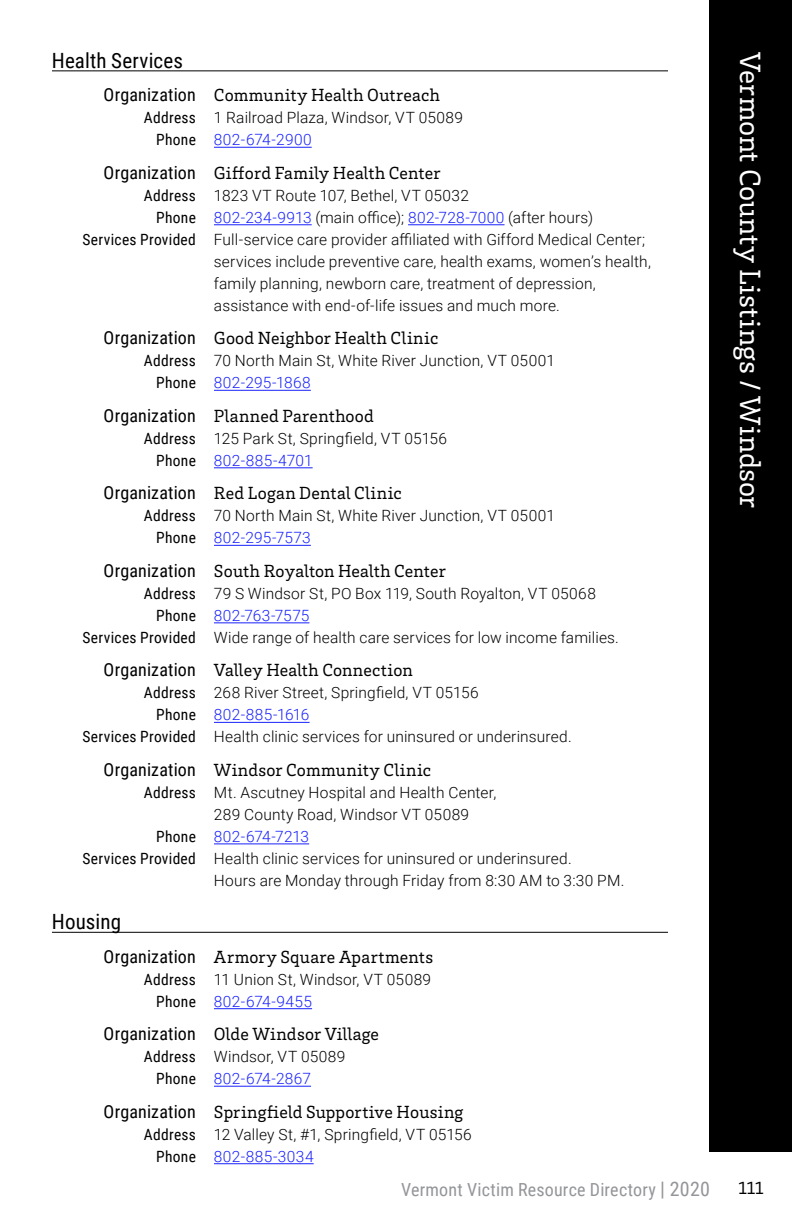
<style>
.page{position:relative;width:792px;height:1224px;background:#fff}
.page>*{position:absolute;margin:0;border:0;box-sizing:border-box;transform-origin:0 0}
.t1{font:30px "Brix Slab";color:#fff}
.t2{font:21px "Roboto Condensed";letter-spacing:.005em;color:#000}
.p-organization{font:18px "Brix Slab";letter-spacing:.01em;color:#000}
.t3{font:18px "Roboto Condensed";letter-spacing:.015em;color:#939598}
.p-listing{font:300 15.6px/22px "Roboto";letter-spacing:.01em;color:#000}
.p-listing-2{font:300 15.6px "Roboto";letter-spacing:.025em;color:#1922fb}
.p-listing-3{font:300 15.6px "Roboto";color:#1922fb}
.s1{font-family:"Roboto Condensed"}
.s2{font-family:"Roboto Condensed";font-weight:400}
.s3{font-family:"Roboto Condensed";font-weight:400;color:#000}
.s4{color:#1922fb}
.s5{font-size:20px}
</style>
<div class="page">
<div style="left:710px;top:0;width:82px;height:1152px;background:#000"></div>
<hr style="left:52px;top:71px;width:616px;height:1px;background:#000">
<hr style="left:214px;top:147px;width:98px;height:1px;background:#1922fb">
<hr style="left:214px;top:224px;width:98px;height:1px;background:#1922fb">
<hr style="left:408px;top:224px;width:97px;height:1px;background:#1922fb">
<hr style="left:214px;top:390px;width:97px;height:1px;background:#1922fb">
<hr style="left:214px;top:467px;width:99px;height:1px;background:#1922fb">
<hr style="left:214px;top:545px;width:97px;height:1px;background:#1922fb">
<hr style="left:214px;top:622px;width:95px;height:1px;background:#1922fb">
<hr style="left:214px;top:722px;width:96px;height:1px;background:#1922fb">
<hr style="left:214px;top:843px;width:95px;height:1px;background:#1922fb">
<hr style="left:52px;top:932px;width:616px;height:1px;background:#000">
<hr style="left:214px;top:1008px;width:98px;height:1px;background:#1922fb">
<hr style="left:214px;top:1086px;width:97px;height:1px;background:#1922fb">
<hr style="left:214px;top:1163px;width:100px;height:1px;background:#1922fb">
<h2 class="t2" style="left:52px;top:46px;width:132px">Health Services</h2>
<p class="p-organization" style="left:104px;top:84px;width:338px"><span class="s1">Organization</span> Community Health Outreach</p>
<p class="p-listing" style="left:144px;top:106px;width:321px"><span class="s2">Address</span> 1 Railroad Plaza, Windsor, VT 05089</p>
<p class="p-listing-2" style="left:156px;top:129px;width:157px"><span class="s3">Phone</span> 802-674-2900</p>
<p class="p-organization" style="left:104px;top:161px;width:339px"><span class="s1">Organization</span> Gifford Family Health Center</p>
<p class="p-listing" style="left:144px;top:184px;width:327px"><span class="s2">Address</span> 1823 VT Route 107, Bethel, VT 05032</p>
<p class="p-listing" style="left:156px;top:206px;width:438px"><span class="s2">Phone</span> <span class="s4">802-234-9913</span> (main office); <span class="s4">802-728-7000</span> (after hours)</p>
<p class="p-listing" style="left:214px;top:228px;width:439px;text-indent:-132px"><span class="s2">Services Provided</span> Full-service care provider affiliated with Gifford Medical Center; services include preventive care, health exams, women’s health, family planning, newborn care, treatment of depression, assistance with end-of-life issues and much more.</p>
<p class="p-organization" style="left:104px;top:327px;width:336px"><span class="s1">Organization</span> Good Neighbor Health Clinic</p>
<p class="p-listing" style="left:144px;top:349px;width:413px"><span class="s2">Address</span> 70 North Main St, White River Junction, VT 05001</p>
<p class="p-listing-2" style="left:156px;top:372px;width:156px"><span class="s3">Phone</span> 802-295-1868</p>
<p class="p-organization" style="left:104px;top:404px;width:272px"><span class="s1">Organization</span> Planned Parenthood</p>
<p class="p-listing" style="left:144px;top:427px;width:305px"><span class="s2">Address</span> 125 Park St, Springfield, VT 05156</p>
<p class="p-listing-2" style="left:156px;top:449px;width:158px"><span class="s3">Phone</span> 802-885-4701</p>
<p class="p-organization" style="left:104px;top:482px;width:300px"><span class="s1">Organization</span> Red Logan Dental Clinic</p>
<p class="p-listing" style="left:144px;top:504px;width:413px"><span class="s2">Address</span> 70 North Main St, White River Junction, VT 05001</p>
<p class="p-listing-2" style="left:156px;top:527px;width:156px"><span class="s3">Phone</span> 802-295-7573</p>
<p class="p-organization" style="left:104px;top:559px;width:344px"><span class="s1">Organization</span> South Royalton Health Center</p>
<p class="p-listing" style="left:144px;top:582px;width:453px"><span class="s2">Address</span> 79 S Windsor St, PO Box 119, South Royalton, VT 05068</p>
<p class="p-listing-2" style="left:156px;top:604px;width:155px"><span class="s3">Phone</span> 802-763-7575</p>
<p class="p-listing" style="left:82px;top:626px;width:538px"><span class="s2">Services Provided</span> Wide range of health care services for low income families.</p>
<p class="p-organization" style="left:104px;top:659px;width:311px"><span class="s1">Organization</span> Valley Health Connection</p>
<p class="p-listing" style="left:144px;top:681px;width:336px"><span class="s2">Address</span> 268 River Street, Springfield, VT 05156</p>
<p class="p-listing-2" style="left:156px;top:704px;width:155px"><span class="s3">Phone</span> 802-885-1616</p>
<p class="p-listing" style="left:82px;top:725px;width:491px"><span class="s2">Services Provided</span> Health clinic services for uninsured or underinsured.</p>
<p class="p-organization" style="left:104px;top:758px;width:329px"><span class="s1">Organization</span> Windsor Community Clinic</p>
<p class="p-listing" style="left:144px;top:781px;width:354px"><span class="s2">Address</span> Mt. Ascutney Hospital and Health Center,</p>
<p class="p-listing" style="left:214px;top:803px;width:257px">289 County Road, Windsor VT 05089</p>
<p class="p-listing-3" style="left:156px;top:825px;width:155px"><span class="s3">Phone</span> 802-674-7213</p>
<p class="p-listing" style="left:82px;top:847px;width:491px"><span class="s2">Services Provided</span> Health clinic services for uninsured or underinsured.</p>
<p class="p-listing" style="left:214px;top:869px;width:412px">Hours are Monday through Friday from 8:30 AM to 3:30 PM.</p>
<h2 class="t2" style="left:52px;top:907px;width:71px">Housing</h2>
<p class="p-organization" style="left:104px;top:945px;width:331px"><span class="s1">Organization</span> Armory Square Apartments</p>
<p class="p-listing" style="left:144px;top:968px;width:289px"><span class="s2">Address</span> 11 Union St, Windsor, VT 05089</p>
<p class="p-listing-2" style="left:156px;top:990px;width:157px"><span class="s3">Phone</span> 802-674-9455</p>
<p class="p-organization" style="left:104px;top:1023px;width:277px"><span class="s1">Organization</span> Olde Windsor Village</p>
<p class="p-listing" style="left:144px;top:1045px;width:203px"><span class="s2">Address</span> Windsor, VT 05089</p>
<p class="p-listing-2" style="left:156px;top:1068px;width:156px"><span class="s3">Phone</span> 802-674-2867</p>
<p class="p-organization" style="left:104px;top:1100px;width:361px"><span class="s1">Organization</span> Springfield Supportive Housing</p>
<p class="p-listing" style="left:144px;top:1123px;width:329px"><span class="s2">Address</span> 12 Valley St, #1, Springfield, VT 05156</p>
<p class="p-listing-2" style="left:156px;top:1145px;width:159px"><span class="s3">Phone</span> 802-885-3034</p>
<p class="t3" style="left:401px;top:1176px;width:310px">Vermont Victim Resource Directory <span class="s5">| 2020</span></p>
<h1 class="t1" style="left:770px;top:52px;width:458px;rotate:90deg">Vermont County Listings / Windsor</h1>
<p class="p-organization" style="left:738px;top:1177px;width:27px">111</p>
</div>
